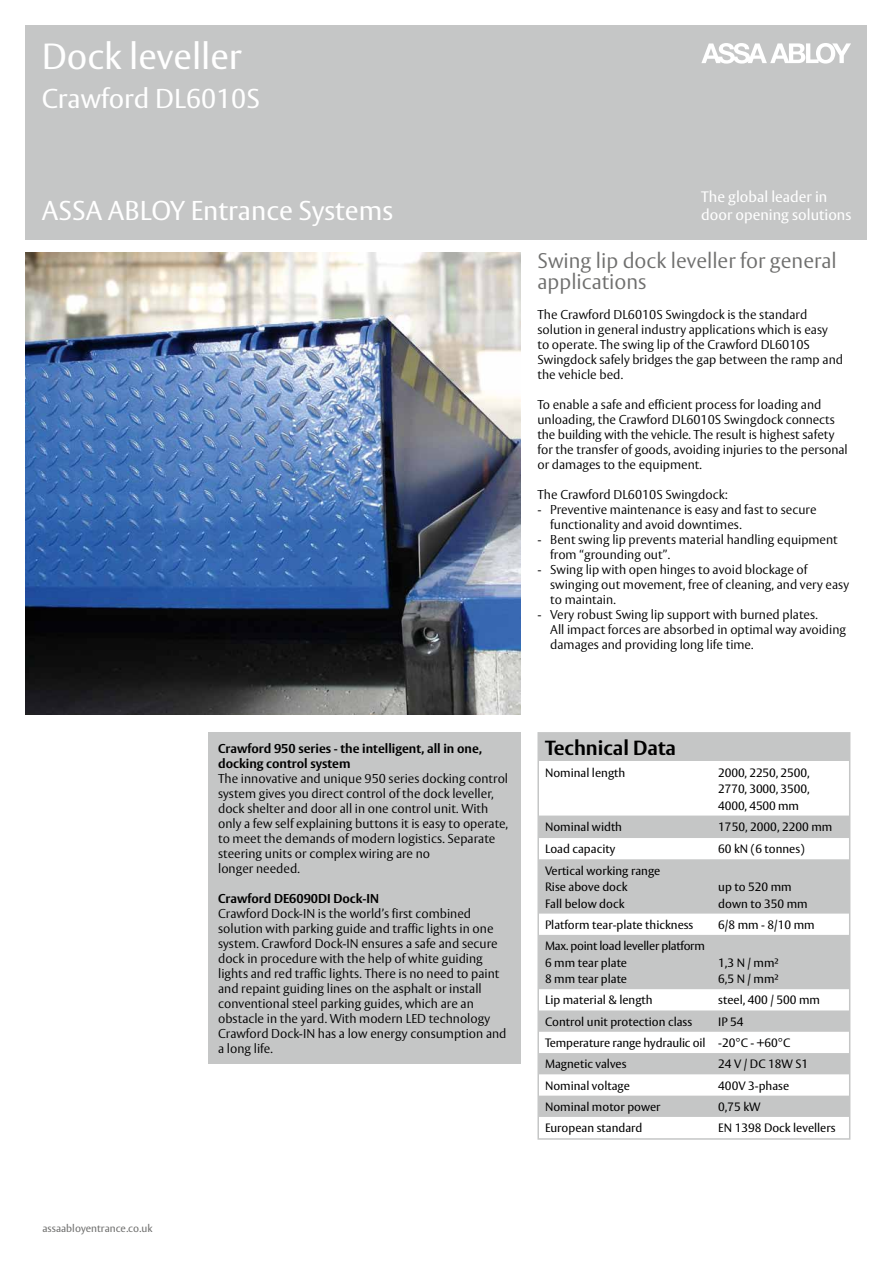
<style>
.page{position:relative;width:893px;height:1263px;background:#fff}
.page>*{position:absolute;margin:0;border:0;box-sizing:border-box;transform-origin:0 0}
.t1{font:36px "ASSA Vesta";color:#fff}
.t2{font:27px "ASSA Vesta";color:#fff}
.t3{font:300 21px/21px "ASSA Vesta";color:#6f6f6e}
.t4{font:700 20.25px "ASSA Vesta";color:#000}
.t5{font:15px/18px "ASSA Vesta";color:#fff}
.t6{font:300 12.75px/15px "ASSA Vesta";color:#000}
.t7{font:700 12.75px/15px "ASSA Vesta";color:#000}
.t8{font:12px/16.5px "ASSA Vesta";color:#000}
.t9{font:12px/16.5px "ASSA Vesta";letter-spacing:-.02em;color:#000}
.t10{font:10.5px "ASSA Vesta";color:#6f6f6e}
</style>
<div class="page">
<div style="left:25px;top:25px;width:842px;height:215px;background:#c5c6c6"></div>
<svg style="left:701px;top:43px;width:150px;height:21px"></svg>
<img style="left:25px;top:252px;width:495px;height:462px">
<div style="left:539px;top:734px;width:310px;height:27px;background:#c5c6c6"></div>
<svg style="left:540px;top:815px;width:307px;height:302px;fill:#c5c6c6"></svg>
<div style="left:537px;top:732px;width:313px;height:408px;border:2px solid #c5c6c6"></div>
<div style="left:207px;top:732px;width:313px;height:331px;background:#c5c6c6"></div>
<h1 class="t1" style="left:42px;top:35px;width:202px">Dock leveller</h1>
<h2 class="t2" style="left:42px;top:82px;width:220px">Crawford DL6010S</h2>
<h2 class="t2" style="left:42px;top:194px;width:353px">ASSA ABLOY Entrance Systems</h2>
<p class="t5" style="left:701px;top:189px;width:152px">The global leader in door opening solutions</p>
<p class="t10" style="left:43px;top:1222px;width:112px">assaabloyentrance.co.uk</p>
<p class="t10" style="left:139px;top:1222px;width:11px">m</p>
<h3 class="t3" style="left:537px;top:251px;width:301px">Swing lip dock leveller for general applications</h3>
<p class="t6" style="left:537px;top:308px;width:307px">The Crawford DL6010S Swingdock is the standard solution in general industry applications which is easy<br>to operate. The swing lip of the Crawford DL6010S Swingdock safely bridges the gap between the ramp and the vehicle bed.</p>
<p class="t6" style="left:537px;top:398px;width:312px">To enable a safe and efficient process for loading and unloading, the Crawford DL6010S Swingdock connects the building with the vehicle. The result is highest safety for the transfer of goods, avoiding injuries to the personal or damages to the equipment.</p>
<p class="t6" style="left:537px;top:488px;width:192px">The Crawford DL6010S Swingdock:</p>
<p class="t6" style="left:550px;top:503px;width:268px;text-indent:-13px">- Preventive maintenance is easy and fast to secure functionality and avoid downtimes.</p>
<p class="t6" style="left:550px;top:533px;width:289px;text-indent:-13px">- Bent swing lip prevents material handling equipment from “grounding out”.</p>
<p class="t6" style="left:550px;top:563px;width:300px;text-indent:-13px">- Swing lip with open hinges to avoid blockage of swinging out movement, free of cleaning, and very easy to maintain.</p>
<p class="t6" style="left:550px;top:608px;width:297px;text-indent:-13px">- Very robust Swing lip support with burned plates.<br>All impact forces are absorbed in optimal way avoiding damages and providing long life time.</p>
<p class="t7" style="left:218px;top:741px;width:266px">Crawford 950 series - the intelligent, all in one, docking control system</p>
<p class="t6" style="left:218px;top:771px;width:291px">The innovative and unique 950 series docking control system gives you direct control of the dock leveller, dock shelter and door all in one control unit. With only a few self explaining buttons it is easy to operate, to meet the demands of modern logistics. Separate steering units or complex wiring are no<br>longer needed.</p>
<p class="t7" style="left:218px;top:891px;width:162px">Crawford DE6090DI Dock-IN</p>
<p class="t6" style="left:218px;top:906px;width:290px">Crawford Dock-IN is the world’s first combined solution with parking guide and traffic lights in one system. Crawford Dock-IN ensures a safe and secure dock in procedure with the help of white guiding lights and red traffic lights. There is no need to paint and repaint guiding lines on the asphalt or install conventional steel parking guides, which are an obstacle in the yard. With modern LED technology Crawford Dock-IN has a low energy consumption and a long life.</p>
<h3 class="t4" style="left:545px;top:736px;width:133px">Technical Data</h3>
<p class="t8" style="left:545px;top:765px;width:82px">Nominal length</p>
<p class="t8" style="left:718px;top:765px;width:93px;text-align:justify">2000, 2250, 2500, 2770, 3000, 3500, 4000, 4500 mm</p>
<p class="t8" style="left:545px;top:819px;width:79px">Nominal width</p>
<p class="t8" style="left:718px;top:819px;width:116px">1750, 2000, 2200 mm</p>
<p class="t8" style="left:545px;top:841px;width:72px">Load capacity</p>
<p class="t8" style="left:718px;top:841px;width:88px">60 kN (6 tonnes)</p>
<p class="t8" style="left:545px;top:863px;width:117px">Vertical working range<br>Rise above dock<br>Fall below dock</p>
<p class="t8" style="left:718px;top:879px;width:91px">up to 520 mm down to 350 mm</p>
<p class="t8" style="left:545px;top:917px;width:150px">Platform tear-plate thickness</p>
<p class="t8" style="left:718px;top:917px;width:98px">6/8 mm - 8/10 mm</p>
<p class="t9" style="left:545px;top:938px;width:161px">Max. point load leveller platform<br>6 mm tear plate<br>8 mm tear plate</p>
<p class="t8" style="left:718px;top:955px;width:62px">1,3 N / mm²<br>6,5 N / mm²</p>
<p class="t8" style="left:545px;top:992px;width:109px">Lip material &amp; length</p>
<p class="t8" style="left:718px;top:992px;width:103px">steel, 400 / 500 mm</p>
<p class="t8" style="left:545px;top:1014px;width:149px">Control unit protection class</p>
<p class="t8" style="left:545px;top:1011px;width:247px;line-height:21.3px;text-indent:173px">IP 54<br>Temperature range hydraulic oil -20°C - +60°C<br>Magnetic valves</p>
<p class="t8" style="left:718px;top:1056px;width:91px">24 V / DC 18W S1</p>
<p class="t8" style="left:545px;top:1078px;width:86px">Nominal voltage</p>
<p class="t8" style="left:718px;top:1078px;width:72px">400V 3-phase</p>
<p class="t8" style="left:545px;top:1099px;width:117px">Nominal motor power</p>
<p class="t8" style="left:718px;top:1099px;width:44px">0,75 kW</p>
<p class="t8" style="left:545px;top:1120px;width:99px">European standard</p>
<p class="t8" style="left:718px;top:1120px;width:119px">EN 1398 Dock levellers</p>
</div>
